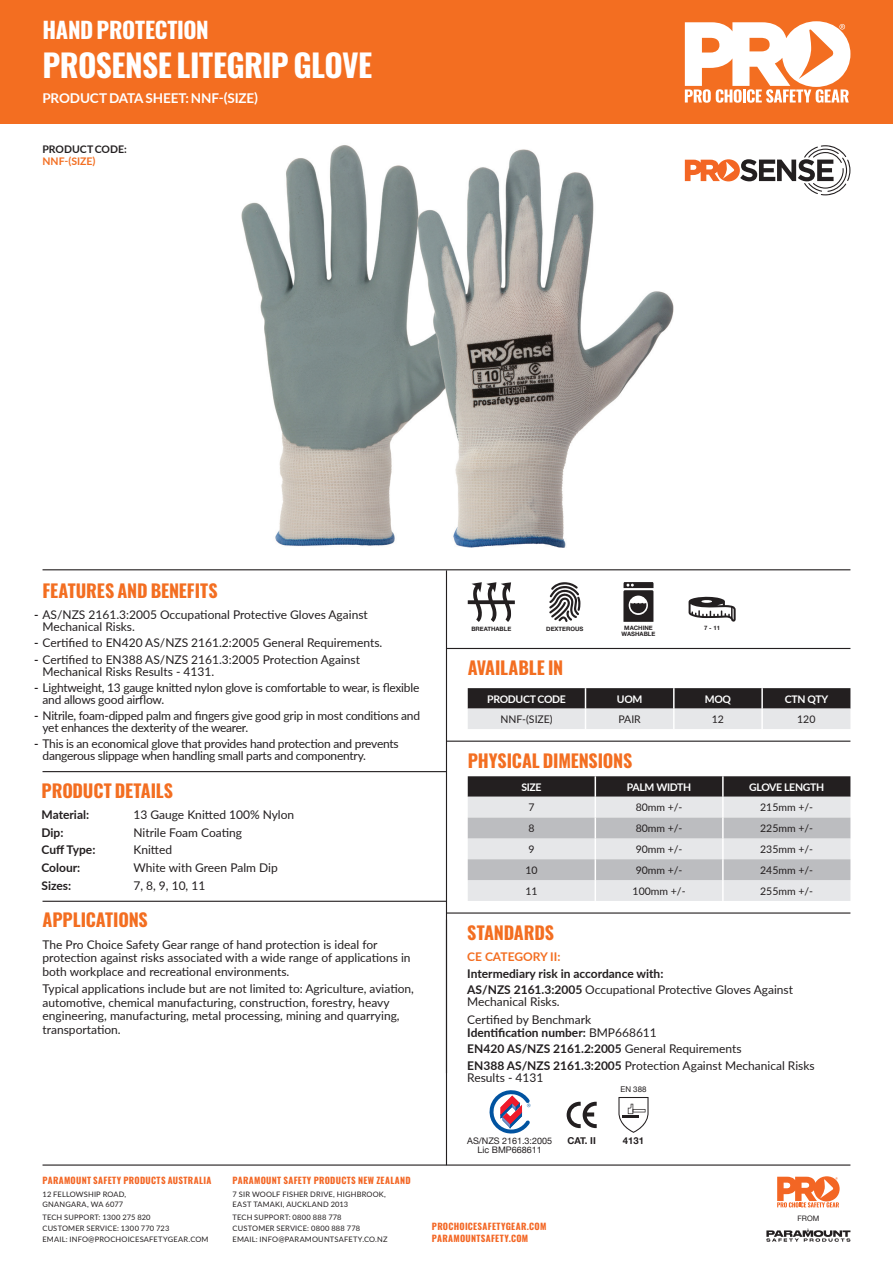
<style>
.page{position:relative;width:893px;height:1263px;background:#fff}
.page>*{position:absolute;margin:0;border:0;box-sizing:border-box;transform-origin:0 0}
.t1{font:700 31.5px "Oswald";letter-spacing:-.02em;color:#fff}
.t2{font:700 22.5px "Oswald";letter-spacing:-.015em;color:#fff}
.t3{font:700 18px "Oswald";letter-spacing:-.005em;color:#f36e21}
.t4{font:700 13.5px "Lato";letter-spacing:-.01em;color:#fff}
.t5{font:12px/13.5px "Lato";color:#231f20}
.t6{font:12px/12px "Lato";letter-spacing:-.02em;color:#231f20}
.t7{font:700 12px "Lato";color:#231f20}
.t8{font:700 12px "Lato";color:#f36e21}
.t9{font:10.5px "Lato";color:#231f20}
.t10{font:700 10.5px "Lato";letter-spacing:-.03em;color:#fff}
.t11{font:700 10.5px/11.7px "Lato";color:#231f20}
.t12{font:700 9.45px "Helvetica Neue";color:#231f20}
.t13{font:700 9px "Oswald";letter-spacing:.035em;color:#f36624}
.t14{font:9px "Helvetica Neue";color:#231f20}
.t15{font:7.95px "Helvetica Neue";color:#231f20}
.t16{font:7.5px/10.8px "Lato";letter-spacing:.025em;color:#231f20}
.t17{font:7.5px "Helvetica Neue";color:#231f20}
.t18{font:700 6px "Helvetica Neue";color:#231f20}
.s1{color:#f36e21}
.s2{font-weight:700}
.s3{font-weight:400}
</style>
<div class="page">
<img style="left:241px;top:145px;width:433px;height:403px">
<div style="left:0;top:0;width:893px;height:124px;background:#f36e21"></div>
<svg style="left:685px;top:21px;width:165px;height:82px"></svg>
<hr style="left:43px;top:1164px;width:807px;height:1px;background:#231f20">
<svg style="left:777px;top:1176px;width:63px;height:31px"></svg>
<svg style="left:766px;top:1228px;width:84px;height:14px"></svg>
<svg style="left:468px;top:688px;width:382px;height:41px;background:#878687"></svg>
<hr style="left:673px;top:688px;width:2px;height:21px;background:#fff">
<hr style="left:761px;top:688px;width:2px;height:21px;background:#fff">
<hr style="left:43px;top:569px;width:807px;height:1px;background:#231f20">
<hr style="left:43px;top:771px;width:403px;height:1px;background:#231f20">
<hr style="left:43px;top:901px;width:403px;height:1px;background:#231f20">
<svg style="left:468px;top:776px;width:382px;height:125px;background:#b9b9bb"></svg>
<hr style="left:722px;top:880px;width:2px;height:21px;background:#fff">
<hr style="left:446px;top:570px;width:1px;height:503px;background:#231f20">
<hr style="left:446px;top:648px;width:404px;height:1px;background:#231f20">
<hr style="left:446px;top:741px;width:404px;height:1px;background:#231f20">
<hr style="left:446px;top:912px;width:404px;height:1px;background:#231f20">
<svg style="left:688px;top:597px;width:48px;height:25px"></svg>
<svg style="left:468px;top:582px;width:47px;height:40px"></svg>
<svg style="left:623px;top:582px;width:31px;height:40px"></svg>
<svg style="left:549px;top:582px;width:31px;height:40px"></svg>
<svg style="left:618px;top:1097px;width:30px;height:36px"></svg>
<svg style="left:567px;top:1102px;width:30px;height:26px"></svg>
<svg style="left:489px;top:1090px;width:41px;height:44px"></svg>
<hr style="left:446px;top:920px;width:1px;height:245px;background:#231f20">
<svg style="left:685px;top:145px;width:165px;height:50px"></svg>
<p class="t2" style="left:43px;top:19px;width:168px">HAND PROTECTION</p>
<p class="t1" style="left:43px;top:48px;width:331px">PROSENSE LITEGRIP GLOVE</p>
<p class="t4" style="left:43px;top:88px;width:217px">PRODUCT DATA SHEET: NNF-(SIZE)</p>
<p class="t11" style="left:43px;top:143px;width:86px">PRODUCT CODE:<br><span class="s1">NNF-(SIZE)</span></p>
<p class="t3" style="left:43px;top:581px;width:177px">FEATURES AND BENEFITS</p>
<p class="t5" style="left:43px;top:608px;width:327px;line-height:12px;text-indent:-9px"><span class="s2">-</span> AS/NZS 2161.3:2005 Occupational Protective Gloves Against<br>Mechanical Risks.</p>
<p class="t5" style="left:34px;top:636px;width:350px"><span class="s2">-</span> Certified to EN420 AS/NZS 2161.2:2005 General Requirements.</p>
<p class="t5" style="left:43px;top:653px;width:319px;line-height:12px;text-indent:-9px"><span class="s2">-</span> Certified to EN388 AS/NZS 2161.3:2005 Protection Against<br>Mechanical Risks Results - 4131.</p>
<p class="t6" style="left:43px;top:681px;width:378px;text-indent:-9px"><span class="s2">-</span> Lightweight, 13 gauge knitted nylon glove is comfortable to wear, is flexible and allows good airflow.</p>
<p class="t6" style="left:43px;top:709px;width:379px;text-indent:-9px"><span class="s2">-</span> Nitrile, foam-dipped palm and fingers give good grip in most conditions and yet enhances the dexterity of the wearer.</p>
<p class="t6" style="left:43px;top:737px;width:358px;text-indent:-9px"><span class="s2">-</span> This is an economical glove that provides hand protection and prevents dangerous slippage when handling small parts and componentry.</p>
<p class="t3" style="left:41px;top:781px;width:133px">PRODUCT DETAILS</p>
<p class="t7" style="left:41px;top:806px;width:49px">Material:</p>
<p class="t7" style="left:41px;top:823px;width:23px">Dip:</p>
<p class="t7" style="left:41px;top:841px;width:55px">Cuff Type:</p>
<p class="t7" style="left:41px;top:859px;width:40px">Colour:</p>
<p class="t7" style="left:41px;top:877px;width:31px">Sizes:</p>
<p class="t5" style="left:133px;top:807px;width:162px">13 Gauge Knitted 100% Nylon</p>
<p class="t5" style="left:133px;top:825px;width:110px">Nitrile Foam Coating</p>
<p class="t5" style="left:133px;top:843px;width:40px">Knitted</p>
<p class="t5" style="left:133px;top:860px;width:146px">White with Green Palm Dip</p>
<p class="t5" style="left:133px;top:878px;width:73px">7, 8, 9, 10, 11</p>
<p class="t3" style="left:43px;top:910px;width:107px">APPLICATIONS</p>
<p class="t5" style="left:43px;top:937px;width:370px">The Pro Choice Safety Gear range of hand protection is ideal for protection against risks associated with a wide range of applications in both workplace and recreational environments.</p>
<p class="t5" style="left:43px;top:982px;width:373px">Typical applications include but are not limited to: Agriculture, aviation, automotive, chemical manufacturing, construction, forestry, heavy engineering, manufacturing, metal processing, mining and quarrying, transportation.</p>
<p class="t18" style="left:471px;top:624px;width:41px">BREATHABLE</p>
<p class="t18" style="left:624px;top:623px;width:30px">MACHINE</p>
<p class="t18" style="left:704px;top:623px;width:17px">7 - 11</p>
<p class="t18" style="left:622px;top:629px;width:35px">WASHABLE</p>
<p class="t18" style="left:546px;top:624px;width:39px">DEXTEROUS</p>
<p class="t3" style="left:468px;top:659px;width:97px">AVAILABLE IN</p>
<p class="t10" style="left:487px;top:691px;width:80px">PRODUCT CODE</p>
<p class="t10" style="left:617px;top:691px;width:27px">UOM</p>
<p class="t10" style="left:705px;top:691px;width:28px">MOQ</p>
<p class="t10" style="left:785px;top:691px;width:45px">CTN QTY</p>
<p class="t9" style="left:500px;top:712px;width:54px">NNF-(SIZE)</p>
<p class="t9" style="left:618px;top:712px;width:24px">PAIR</p>
<p class="t9" style="left:712px;top:712px;width:14px">12</p>
<p class="t9" style="left:797px;top:712px;width:20px">120</p>
<p class="t3" style="left:468px;top:751px;width:166px">PHYSICAL DIMENSIONS</p>
<p class="t10" style="left:521px;top:779px;width:22px">SIZE</p>
<p class="t10" style="left:627px;top:779px;width:66px">PALM WIDTH</p>
<p class="t10" style="left:749px;top:779px;width:77px">GLOVE LENGTH</p>
<p class="t9" style="left:528px;top:800px;width:8px">7</p>
<p class="t9" style="left:636px;top:800px;width:48px">80mm +/-</p>
<p class="t9" style="left:760px;top:800px;width:54px">215mm +/-</p>
<p class="t9" style="left:528px;top:821px;width:8px">8</p>
<p class="t9" style="left:636px;top:821px;width:48px">80mm +/-</p>
<p class="t9" style="left:760px;top:821px;width:54px">225mm +/-</p>
<p class="t9" style="left:528px;top:841px;width:8px">9</p>
<p class="t9" style="left:636px;top:841px;width:48px">90mm +/-</p>
<p class="t9" style="left:760px;top:841px;width:54px">235mm +/-</p>
<p class="t9" style="left:525px;top:862px;width:14px">10</p>
<p class="t9" style="left:636px;top:862px;width:48px">90mm +/-</p>
<p class="t9" style="left:760px;top:862px;width:54px">245mm +/-</p>
<p class="t9" style="left:525px;top:883px;width:14px">11</p>
<p class="t9" style="left:633px;top:883px;width:54px">100mm +/-</p>
<p class="t9" style="left:760px;top:883px;width:54px">255mm +/-</p>
<p class="t3" style="left:467px;top:923px;width:88px">STANDARDS</p>
<p class="t8" style="left:467px;top:948px;width:95px">CE CATEGORY II:</p>
<p class="t7" style="left:467px;top:964px;width:198px">Intermediary risk in accordance with:</p>
<p class="t5" style="left:467px;top:983px;width:327px;line-height:12px"><span class="s2">AS/NZS 2161.3:2005</span> Occupational Protective Gloves Against<br>Mechanical Risks.</p>
<p class="t5" style="left:467px;top:1012px;width:191px">Certified by Benchmark<br><span class="s2">Identification number:</span> BMP668611</p>
<p class="t7" style="left:467px;top:1040px;width:276px">EN420 AS/NZS 2161.2:2005 <span class="s3">General Requirements</span></p>
<p class="t5" style="left:467px;top:1059px;width:349px;line-height:12px"><span class="s2">EN388 AS/NZS 2161.3:2005</span> Protection Against Mechanical Risks<br>Results - 4131</p>
<p class="t15" style="left:620px;top:1084px;width:27px">EN 388</p>
<p class="t14" style="left:467px;top:1134px;width:86px">AS/NZS 2161.3:2005</p>
<p class="t12" style="left:567px;top:1133px;width:30px">CAT. II</p>
<p class="t12" style="left:623px;top:1133px;width:23px">4131</p>
<p class="t14" style="left:478px;top:1143px;width:66px">Lic BMP668611</p>
<p class="t13" style="left:43px;top:1175px;width:170px">PARAMOUNT SAFETY PRODUCTS AUSTRALIA</p>
<p class="t16" style="left:43px;top:1188px;width:85px">12 FELLOWSHIP ROAD,<br>GNANGARA, WA 6077</p>
<p class="t16" style="left:43px;top:1212px;width:168px">TECH SUPPORT: 1300 275 820<br>CUSTOMER SERVICE: 1300 770 723<br>EMAIL: INFO@PROCHOICESAFETYGEAR.COM</p>
<p class="t17" style="left:797px;top:1212px;width:24px">FROM</p>
<p class="t13" style="left:233px;top:1175px;width:180px">PARAMOUNT SAFETY PRODUCTS NEW ZEALAND</p>
<p class="t16" style="left:233px;top:1188px;width:155px">7 SIR WOOLF FISHER DRIVE, HIGHBROOK,<br>EAST TAMAKI, AUCKLAND 2013</p>
<p class="t16" style="left:233px;top:1212px;width:157px">TECH SUPPORT: 0800 888 778<br>CUSTOMER SERVICE: 0800 888 778<br>EMAIL: INFO@PARAMOUNTSAFETY.CO.NZ</p>
<p class="t13" style="left:432px;top:1222px;width:116px">PROCHOICESAFETYGEAR.COM</p>
<p class="t13" style="left:432px;top:1233px;width:98px">PARAMOUNTSAFETY.COM</p>
</div>
